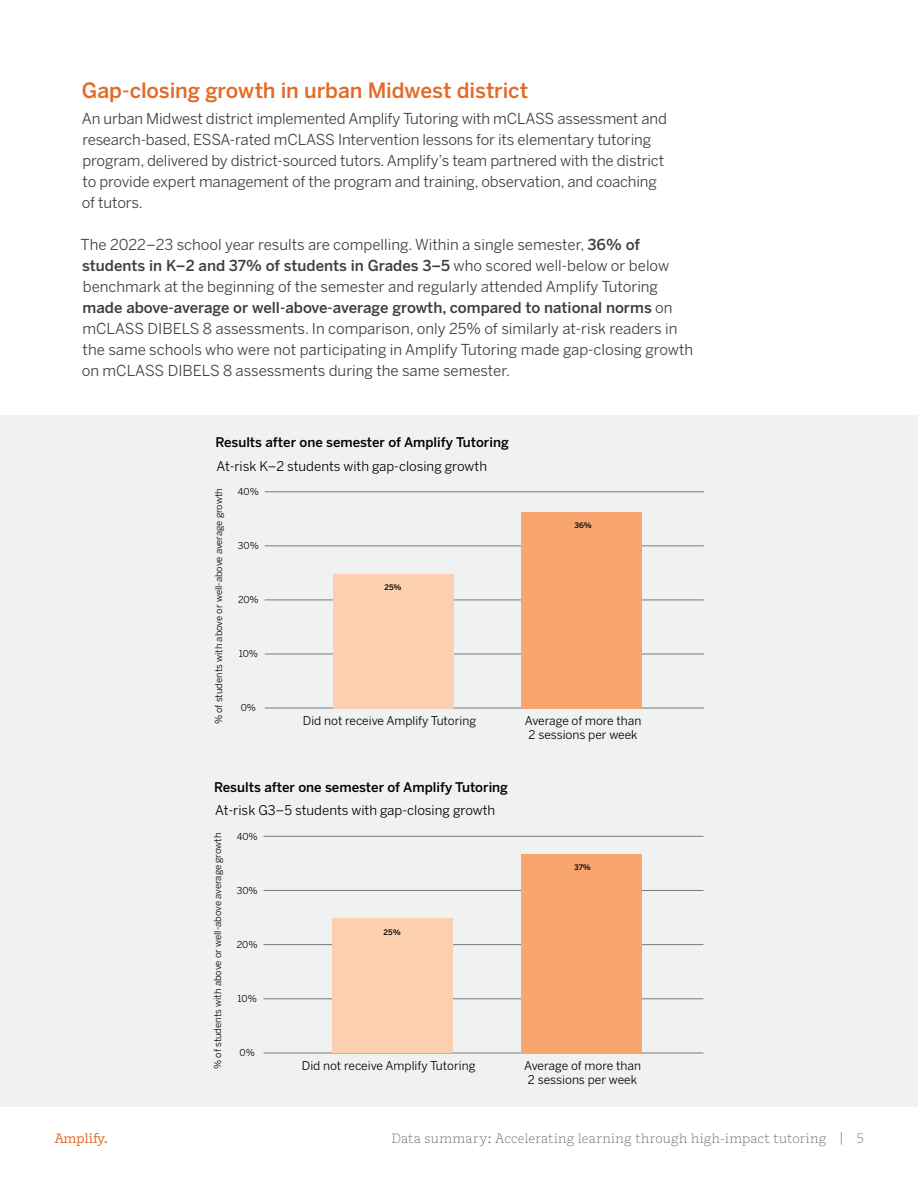
<style>
.page{position:relative;width:918px;height:1188px;background:#fff}
.page>*{position:absolute;margin:0;border:0;box-sizing:border-box;transform-origin:0 0}
.t1{font:500 21px "Benton Sans";letter-spacing:-.005em;color:#e36a27}
.t2{font:15px/21px "Benton Sans";letter-spacing:-.01em;color:#3d3f3f}
.t3{font:300 13.5px "Amplify";letter-spacing:.02em;color:#6b6d6c}
.t4{font:13.5px "Amplify";color:#e36a27}
.t5{font:500 13.35px "Benton Sans";color:#000}
.t6{font:13.35px "Benton Sans";color:#000}
.t7{font:500 13.2px "Benton Sans";color:#000}
.t8{font:13.2px "Benton Sans";color:#000}
.t9{font:12px/14.2px "Benton Sans";color:#000;text-align:center}
.t10{font:9.45px "Benton Sans";color:#000}
.t11{font:500 7.65px "Benton Sans";color:#000}
.t12{font:500 7.5px "Benton Sans";color:#000}
.s1{font-weight:500}
</style>
<div class="page">
<div style="left:0;top:415px;width:918px;height:692px;background:#f0f2f1"></div>
<hr style="left:265px;top:492px;width:438px;height:1px;background:#77787b">
<hr style="left:265px;top:546px;width:438px;height:1px;background:#77787b">
<hr style="left:265px;top:600px;width:438px;height:1px;background:#77787b">
<hr style="left:265px;top:654px;width:438px;height:1px;background:#77787b">
<hr style="left:265px;top:708px;width:438px;height:1px;background:#77787b">
<div style="left:333px;top:574px;width:120px;height:134px;background:#fcd0af"></div>
<div style="left:521px;top:512px;width:121px;height:196px;background:#f8a570"></div>
<hr style="left:264px;top:836px;width:439px;height:1px;background:#77787b">
<hr style="left:264px;top:890px;width:439px;height:1px;background:#77787b">
<hr style="left:264px;top:944px;width:439px;height:1px;background:#77787b">
<hr style="left:264px;top:999px;width:439px;height:1px;background:#77787b">
<hr style="left:264px;top:1053px;width:439px;height:1px;background:#77787b">
<div style="left:332px;top:919px;width:120px;height:134px;background:#fcd0af"></div>
<div style="left:521px;top:854px;width:120px;height:199px;background:#f8a570"></div>
<h1 class="t1" style="left:82px;top:77px;width:448px">Gap-closing growth in urban Midwest district</h1>
<p class="t2" style="left:82px;top:108px;width:587px">An urban Midwest district implemented Amplify Tutoring with mCLASS assessment and research-based, ESSA-rated mCLASS Intervention lessons for its elementary tutoring program, delivered by district-sourced tutors. Amplify’s team partnered with the district to provide expert management of the program and training, observation, and coaching of tutors.</p>
<p class="t2" style="left:81px;top:234px;width:614px">The 2022–23 school year results are compelling. Within a single semester, <span class="s1">36% of students in K–2 and 37% of students in Grades 3–5</span> who scored well-below or below benchmark at the beginning of the semester and regularly attended Amplify Tutoring <span class="s1">made above-average or well-above-average growth, compared to national norms</span> on mCLASS DIBELS 8 assessments. In comparison, only 25% of similarly at-risk readers in the same schools who were not participating in Amplify Tutoring made gap-closing growth on mCLASS DIBELS 8 assessments during the same semester.</p>
<p class="t7" style="left:215px;top:434px;width:295px">Results after one semester of Amplify Tutoring</p>
<p class="t8" style="left:216px;top:458px;width:272px">At-risk K–2 students with gap-closing growth</p>
<p class="t10" style="left:213px;top:724px;width:237px;rotate:-90deg">% of students with above or well-above average growth</p>
<p class="t10" style="left:238px;top:486px;width:23px">40%</p>
<p class="t10" style="left:238px;top:540px;width:22px">30%</p>
<p class="t10" style="left:238px;top:594px;width:22px">20%</p>
<p class="t10" style="left:239px;top:648px;width:21px">10%</p>
<p class="t10" style="left:241px;top:702px;width:17px">0%</p>
<p class="t12" style="left:385px;top:583px;width:19px">25%</p>
<p class="t12" style="left:574px;top:521px;width:19px">36%</p>
<p class="t9" style="left:303px;top:714px;width:175px">Did not receive Amplify Tutoring</p>
<p class="t9" style="left:525px;top:714px;width:118px">Average of more than<br>2 sessions per week</p>
<p class="t5" style="left:214px;top:778px;width:295px">Results after one semester of Amplify Tutoring</p>
<p class="t6" style="left:215px;top:803px;width:282px">At-risk G3–5 students with gap-closing growth</p>
<p class="t10" style="left:212px;top:1069px;width:238px;rotate:-90deg">% of students with above or well-above average growth</p>
<p class="t10" style="left:237px;top:831px;width:23px">40%</p>
<p class="t10" style="left:237px;top:885px;width:22px">30%</p>
<p class="t10" style="left:237px;top:939px;width:22px">20%</p>
<p class="t10" style="left:238px;top:993px;width:21px">10%</p>
<p class="t10" style="left:240px;top:1047px;width:17px">0%</p>
<p class="t11" style="left:384px;top:927px;width:19px">25%</p>
<p class="t11" style="left:574px;top:863px;width:18px">37%</p>
<p class="t9" style="left:302px;top:1059px;width:175px">Did not receive Amplify Tutoring</p>
<p class="t9" style="left:524px;top:1059px;width:118px">Average of more than<br>2 sessions per week</p>
<p class="t4" style="left:54px;top:1130px;width:55px">(logo}.</p>
<p class="t3" style="left:391px;top:1130px;width:474px">Data summary: Accelerating learning through high-impact tutoring | 5</p>
</div>
